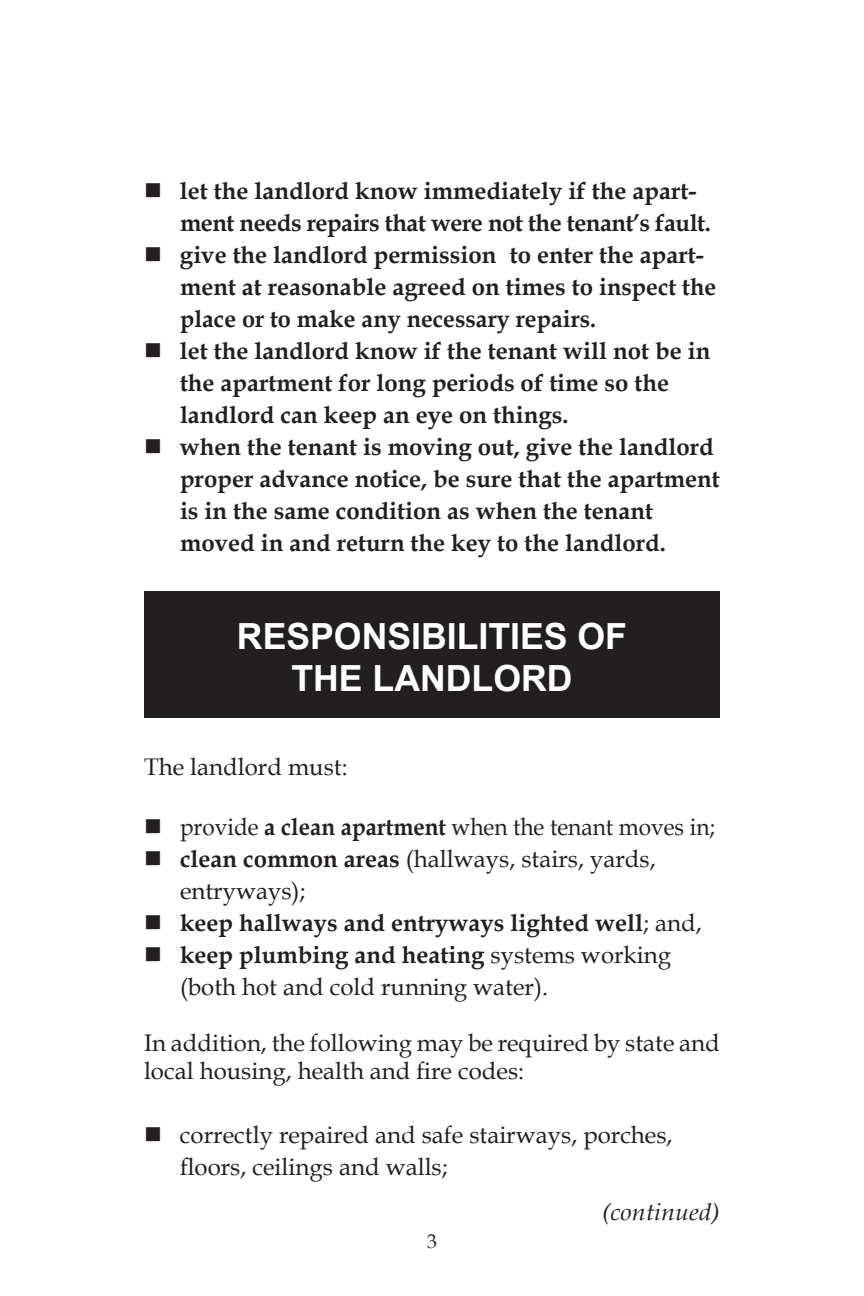
<style>
.page{position:relative;width:864px;height:1296px;background:#fff}
.page>*{position:absolute;margin:0;border:0;box-sizing:border-box;transform-origin:0 0}
.t1{font:700 36px/42px "Arial";color:#fff;text-align:center}
.t2{font:700 24px/32px "Book Antiqua";color:#231f20}
.t3{font:24px/28px "Book Antiqua";color:#231f20}
.t4{font:700 24px/32px "Book Antiqua";letter-spacing:-.02em;color:#231f20}
.t5{font:24px "Book Antiqua";color:#231f20;scale:.94 1}
.t6{font:italic 24px "Book Antiqua";color:#231f20;scale:1.05 1}
.t7{font:20px "Book Antiqua";color:#231f20}
.s1{font-weight:700}
.s2{font-weight:400}
</style>
<div class="page">
<div style="left:144px;top:591px;width:576px;height:126px;background:#231f20"></div>
<p class="t4" style="left:180px;top:174px;width:532px;text-indent:-36px">■ let the landlord know immediately if the apart&shy;ment needs repairs that were not the tenant’s fault.</p>
<p class="t2" style="left:180px;top:238px;width:538px;text-indent:-36px">■ give the landlord permission to enter the apart&shy;ment at reasonable agreed on times to inspect the place or to make any necessary repairs.</p>
<p class="t2" style="left:180px;top:334px;width:532px;text-indent:-36px">■ let the landlord know if the tenant will not be in the apartment for long periods of time so the landlord can keep an eye on things.</p>
<p class="t2" style="left:180px;top:430px;width:541px;text-indent:-36px">■ when the tenant is moving out, give the landlord proper advance notice, be sure that the apartment is in the same condition as when the tenant moved in and return the key to the landlord.</p>
<p class="t1" style="left:237px;top:616px;width:392px">RESPONSIBILITIES OF<br>THE LANDLORD</p>
<p class="t3" style="left:144px;top:752px;width:205px">The landlord must:</p>
<p class="t5" style="left:144px;top:810px;width:609px">■ provide <span class="s1">a clean apartment</span> when the tenant moves in;</p>
<p class="t3" style="left:144px;top:844px;width:513px">■ <span class="s1">clean common areas</span> (hallways, stairs, yards,</p>
<p class="t3" style="left:180px;top:876px;width:127px">entryways);</p>
<p class="t2" style="left:144px;top:906px;width:559px">■ keep hallways and entryways lighted well<span class="s2">; and,</span></p>
<p class="t2" style="left:144px;top:938px;width:529px">■ keep plumbing and heating <span class="s2">systems working</span></p>
<p class="t3" style="left:180px;top:972px;width:370px">(both hot and cold running water).</p>
<p class="t3" style="left:144px;top:1028px;width:577px">In addition, the following may be required by state and local housing, health and fire codes:</p>
<p class="t3" style="left:144px;top:1120px;width:530px">■ correctly repaired and safe stairways, porches,</p>
<p class="t3" style="left:180px;top:1152px;width:269px">floors, ceilings and walls;</p>
<p class="t7" style="left:427px;top:1227px;width:11px">3</p>
<p class="t6" style="left:602px;top:1195px;width:114px">(continued)</p>
</div>
